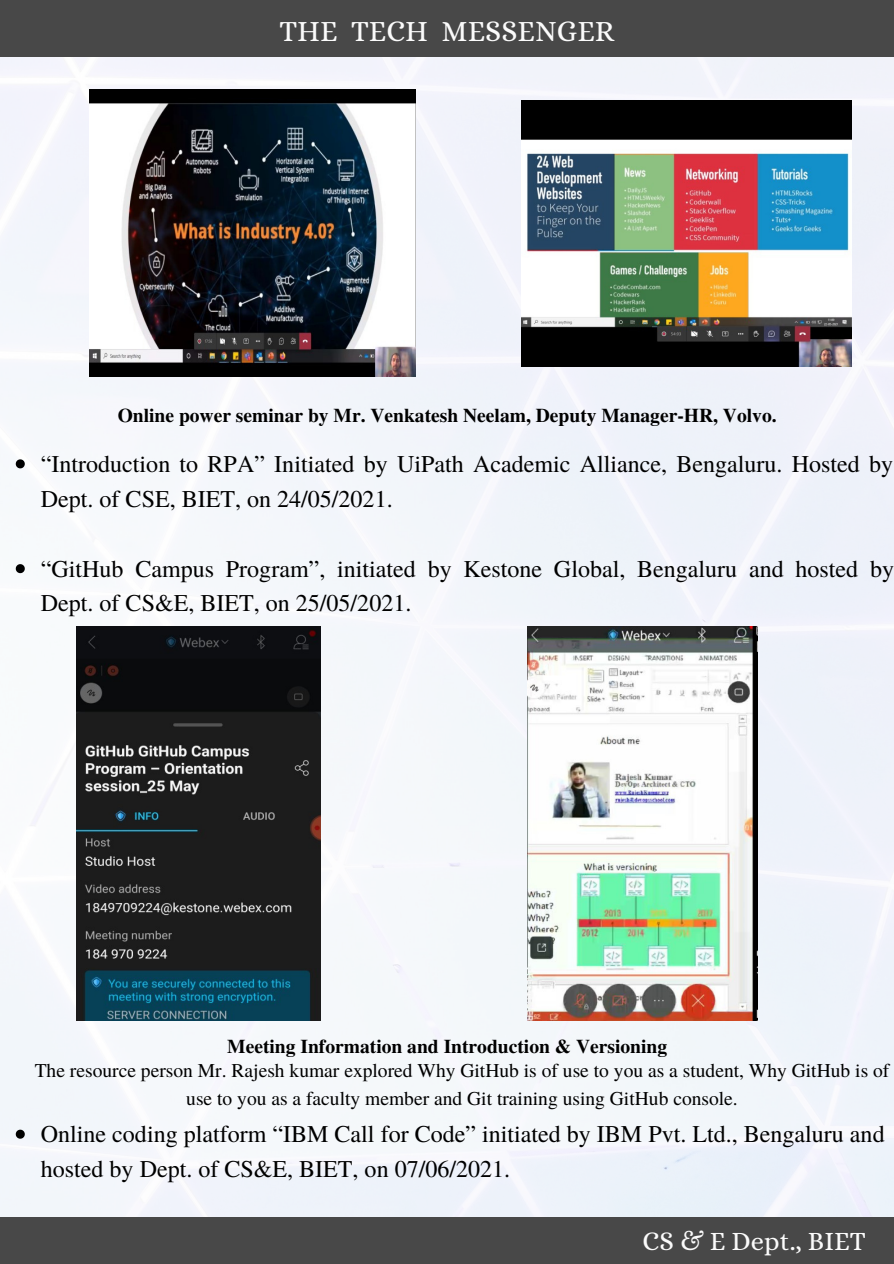
<style>
.page{position:relative;width:894px;height:1264px;background:#fff}
.page>*{position:absolute;margin:0;border:0;box-sizing:border-box;transform-origin:0 0}
.t1{font:29.55px "Alice";color:#fbfbfb}
.t2{font:26.55px "Alice";color:#fbfbfb}
.t3{font:24px/35px "Te X Gyre Termes";color:#000}
.t4{font:19.5px/28.2px "Te X Gyre Termes";color:#000;text-align:center}
.t5{font:700 19.5px "Te X Gyre Termes";color:#000}
</style>
<div class="page">
<div style="left:0;top:57px;width:893px;height:1159px;background:#f2f6fa"></div>
<div style="left:0;top:0;width:893px;height:57px;background:#484848"></div>
<div style="left:0;top:1216px;width:893px;height:47px;background:#484848"></div>
<img style="left:89px;top:89px;width:326px;height:287px">
<img style="left:521px;top:100px;width:330px;height:266px">
<img style="left:77px;top:626px;width:243px;height:394px">
<img style="left:527px;top:626px;width:229px;height:394px">
<svg style="left:16px;top:459px;width:9px;height:9px"></svg>
<svg style="left:16px;top:564px;width:9px;height:9px"></svg>
<svg style="left:16px;top:1129px;width:9px;height:9px"></svg>
<p class="t1" style="left:279px;top:14px;width:336px">THE TECH MESSENGER</p>
<p class="t5" style="left:118px;top:400px;width:660px">Online power seminar by Mr. Venkatesh Neelam, Deputy Manager-HR, Volvo.</p>
<p class="t3" style="left:41px;top:445px;width:853px">“Introduction to RPA” Initiated by UiPath Academic Alliance, Bengaluru. Hosted by<br>Dept. of CSE, BIET, on 24/05/2021.</p>
<p class="t3" style="left:41px;top:549px;width:854px">“GitHub Campus Program”, initiated by Kestone Global, Bengaluru and hosted by<br>Dept. of CS&amp;E, BIET, on 25/05/2021.</p>
<p class="t5" style="left:227px;top:1030px;width:441px">Meeting Information and Introduction &amp; Versioning</p>
<p class="t4" style="left:35px;top:1055px;width:855px">The resource person Mr. Rajesh kumar explored Why GitHub is of use to you as a student, Why GitHub is of use to you as a faculty member and Git training using GitHub console.</p>
<p class="t3" style="left:41px;top:1115px;width:845px">Online coding platform “IBM Call for Code” initiated by IBM Pvt. Ltd., Bengaluru and hosted by Dept. of CS&amp;E, BIET, on 07/06/2021.</p>
<p class="t2" style="left:642px;top:1225px;width:225px">CS &amp; E Dept., BIET</p>
</div>
